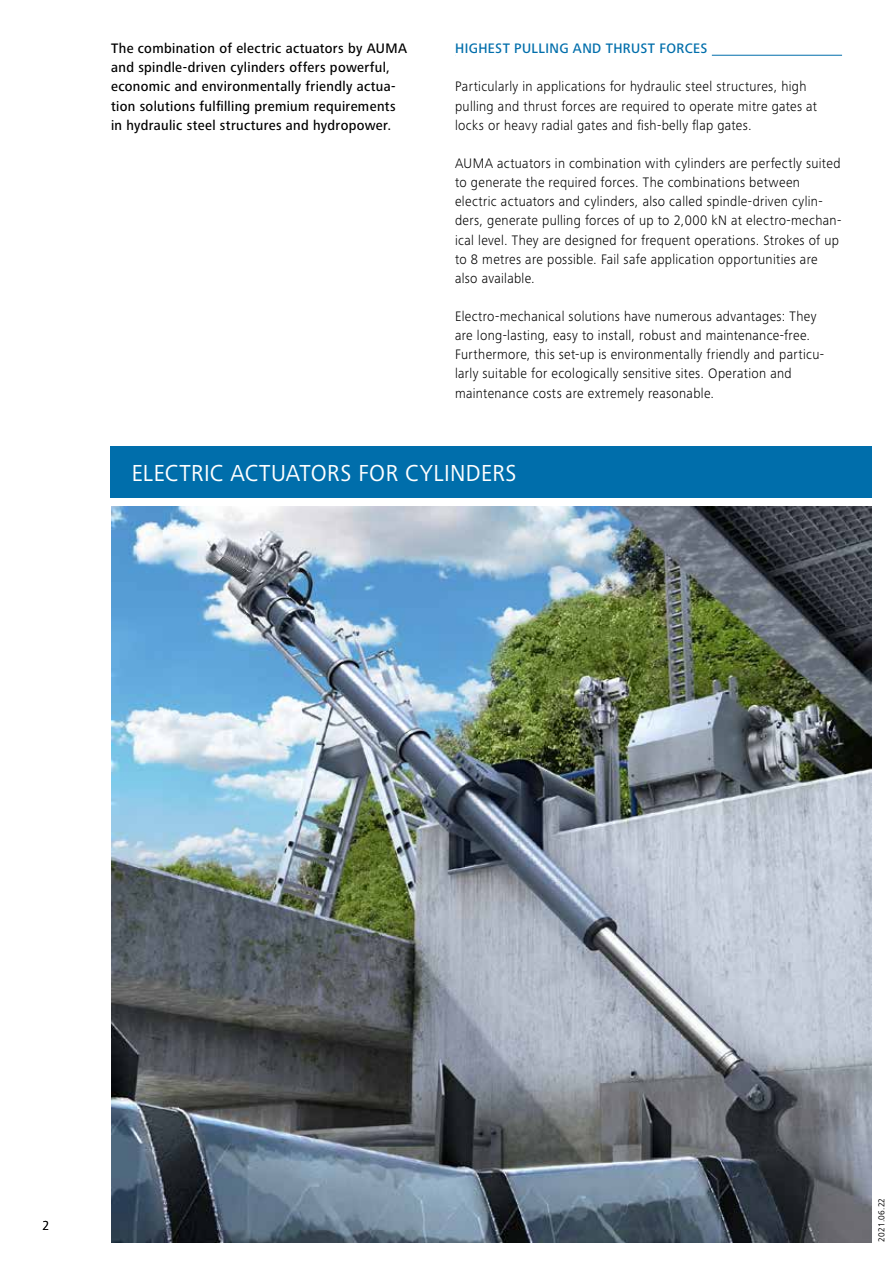
<style>
.page{position:relative;width:893px;height:1263px;background:#fff}
.page>*{position:absolute;margin:0;border:0;box-sizing:border-box;transform-origin:0 0}
.t1{font:24px "Frutiger Next LTW1 G";letter-spacing:.015em;color:#fff;scale:.95 1}
.t2{font:300 14.25px/19.2px "Frutiger Next LTW1 G";letter-spacing:.025em;color:#000;scale:.95 1}
.t3{font:500 14.25px/19.2px "Frutiger Next LTW1 G";letter-spacing:.025em;color:#000;scale:.95 1}
.t4{font:500 14.25px "Frutiger Next LTW1 G";letter-spacing:.03em;color:#006eab;scale:.95 1}
.t5{font:300 13.5px "Frutiger Next LTW1 G";color:#000;scale:.95 1}
.t6{font:9px "Frutiger Next LTW1 G";letter-spacing:.025em;color:#000;scale:.95 1}
</style>
<div class="page">
<div style="left:111px;top:446px;width:761px;height:51px;background:#006eab"></div>
<img style="left:111px;top:506px;width:761px;height:736px">
<hr style="left:455px;top:55px;width:387px;height:1px;background:#006eab">
<div style="left:455px;top:52px;width:257px;height:5px;background:#fff"></div>
<p class="t3" style="left:111px;top:39px;width:313px">The combination of electric actuators by AUMA and spindle-driven cylinders offers powerful, economic and environmentally friendly actua&shy;tion solutions fulfilling premium requirements in hydraulic steel structures and hydropower.</p>
<p class="t4" style="left:455px;top:40px;width:267px">HIGHEST PULLING AND THRUST FORCES</p>
<p class="t2" style="left:455px;top:77px;width:383px">Particularly in applications for hydraulic steel structures, high pulling and thrust forces are required to operate mitre gates at locks or heavy radial gates and fish-belly flap gates.</p>
<p class="t2" style="left:455px;top:154px;width:408px">AUMA actuators in combination with cylinders are perfectly suited to generate the required forces. The combinations between electric actuators and cylinders, also called spindle-driven cylin&shy;ders, generate pulling forces of up to 2,000 kN at electro-mechan&shy;ical level. They are designed for frequent operations. Strokes of up to 8 metres are possible. Fail safe application opportunities are also available.</p>
<p class="t2" style="left:455px;top:307px;width:390px">Electro-mechanical solutions have numerous advantages: They are long-lasting, easy to install, robust and maintenance-free.<br>Furthermore, this set-up is environmentally friendly and particu&shy;larly suitable for ecologically sensitive sites. Operation and maintenance costs are extremely reasonable.</p>
<h1 class="t1" style="left:132px;top:459px;width:407px">ELECTRIC ACTUATORS FOR CYLINDERS</h1>
<p class="t5" style="left:43px;top:1218px;width:9px">2</p>
<p class="t6" style="left:876px;top:1241px;width:47px;rotate:-90deg">2021.06.22</p>
</div>
